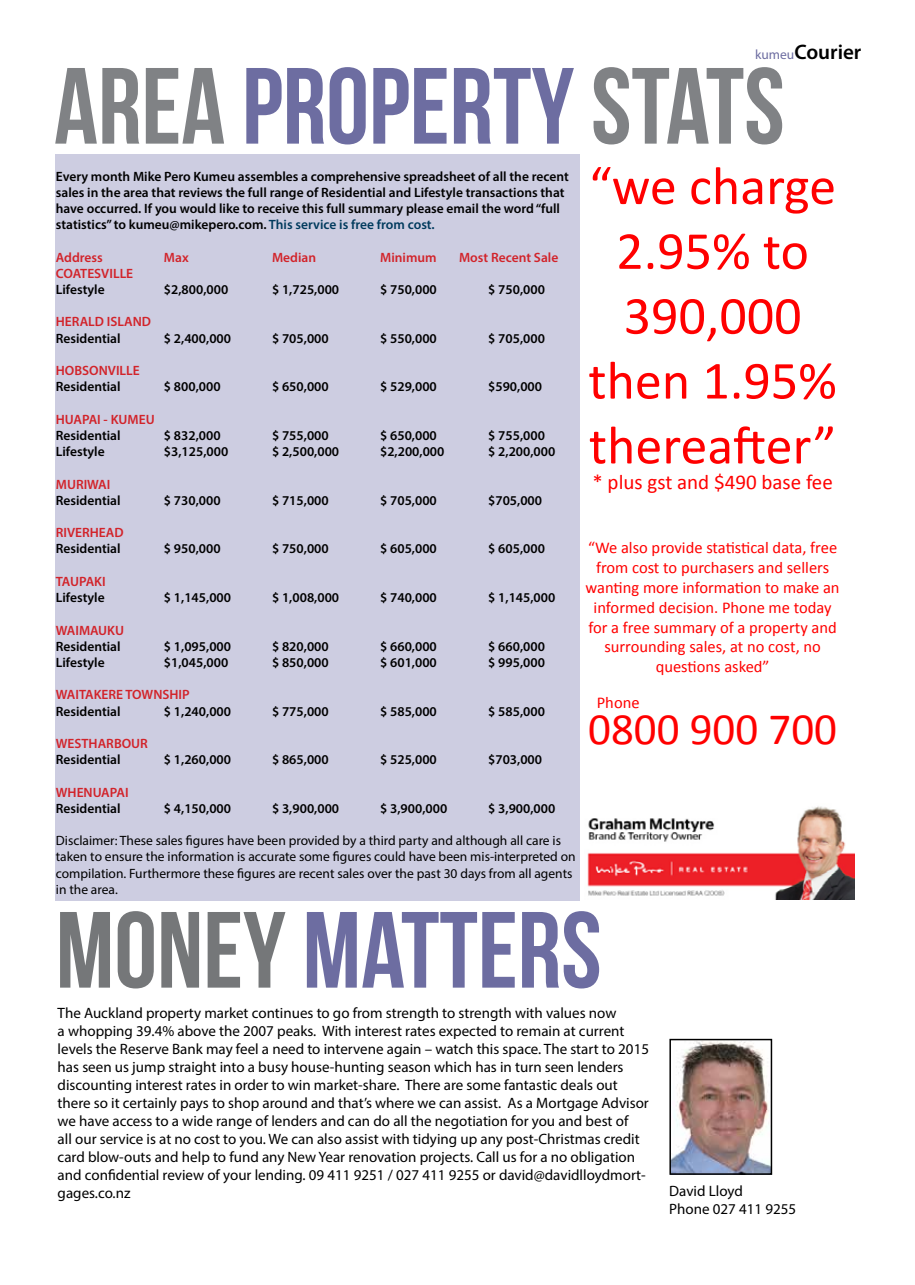
<style>
.page{position:relative;width:915px;height:1285px;background:#fff}
.page>*{position:absolute;margin:0;border:0;box-sizing:border-box;transform-origin:0 0}
.t1{font:108px "Bebas Neue";color:#808285}
.t2{font:108px "Bebas Neue";color:#6d6da1}
.t3{font:54px/64.8px "Calibri";color:#f00;text-align:center}
.t4{font:45px "Calibri";color:#f00}
.t5{font:21px "Calibri";color:#f00}
.t6{font:600 21px "Myriad Pro";color:#000}
.t7{font:16.5px/19.8px "Calibri";color:#f00;text-align:center}
.t8{font:15px/18px "Myriad Pro";color:#000}
.t9{font:600 13.5px/16.2px "Myriad Pro";color:#000}
.t10{font:13.5px/16.2px "Myriad Pro";color:#000}
.t11{font:600 13.5px "Myriad Pro";color:#d2232a}
.s1{font-weight:400;font-size:13.5px;color:#6d6da1}
.s2{color:#6d6da1}
.s3{color:#003a5d}
.s4{color:#757779}
</style>
<div class="page">
<div style="left:56px;top:154px;width:524px;height:747px;background:#cdcde1"></div>
<img style="left:587px;top:806px;width:267px;height:93px">
<img style="left:671px;top:1040px;width:99px;height:132px">
<div style="left:669px;top:1038px;width:103px;height:136px;border:1px solid #000"></div>
<h3 class="t6" style="left:754px;top:38px;width:108px"><span class="s1">kumeu</span>Courier</h3>
<h1 class="t1" style="left:54px;top:47px;width:731px">AREA <span class="s2">PROPERTY</span> STATS</h1>
<h2 class="t3" style="left:588px;top:154px;width:250px">“we charge<br>2.95% to<br>390,000 then 1.95% thereafter”</h2>
<h3 class="t5" style="left:592px;top:468px;width:242px">* plus gst and $490 base fee</h3>
<p class="t9" style="left:56px;top:167px;width:514px">Every month Mike Pero Kumeu assembles a comprehensive spreadsheet of all the recent sales in the area that reviews the full range of Residential and Lifestyle transactions that have occurred. If you would like to receive this full summary please email the word “full statistics” to kumeu@mikepero.com. <span class="s3">This service is free from cost.</span></p>
<p class="t11" style="left:56px;top:248px;width:49px">Address</p>
<p class="t11" style="left:164px;top:248px;width:26px">Max</p>
<p class="t11" style="left:272px;top:248px;width:46px">Median</p>
<p class="t11" style="left:380px;top:248px;width:58px">Minimum</p>
<p class="t11" style="left:459px;top:248px;width:101px">Most Recent Sale</p>
<p class="t11" style="left:56px;top:265px;width:79px">COATESVILLE</p>
<p class="t9" style="left:56px;top:281px;width:50px">Lifestyle</p>
<p class="t9" style="left:164px;top:281px;width:66px">$2,800,000</p>
<p class="t9" style="left:272px;top:281px;width:69px">$ 1,725,000</p>
<p class="t9" style="left:380px;top:281px;width:58px">$ 750,000</p>
<p class="t9" style="left:488px;top:281px;width:58px">$ 750,000</p>
<p class="t11" style="left:56px;top:313px;width:97px">HERALD ISLAND</p>
<p class="t9" style="left:56px;top:329px;width:66px">Residential</p>
<p class="t9" style="left:164px;top:329px;width:69px">$ 2,400,000</p>
<p class="t9" style="left:272px;top:329px;width:58px">$ 705,000</p>
<p class="t9" style="left:380px;top:329px;width:58px">$ 550,000</p>
<p class="t9" style="left:488px;top:329px;width:58px">$ 705,000</p>
<p class="t11" style="left:56px;top:362px;width:85px">HOBSONVILLE</p>
<p class="t9" style="left:56px;top:378px;width:66px">Residential</p>
<p class="t9" style="left:164px;top:378px;width:58px">$ 800,000</p>
<p class="t9" style="left:272px;top:378px;width:58px">$ 650,000</p>
<p class="t9" style="left:380px;top:378px;width:58px">$ 529,000</p>
<p class="t9" style="left:488px;top:378px;width:55px">$590,000</p>
<p class="t11" style="left:56px;top:410px;width:100px">HUAPAI - KUMEU</p>
<p class="t9" style="left:56px;top:427px;width:66px">Residential</p>
<p class="t9" style="left:164px;top:427px;width:58px">$ 832,000</p>
<p class="t9" style="left:272px;top:427px;width:58px">$ 755,000</p>
<p class="t9" style="left:380px;top:427px;width:58px">$ 650,000</p>
<p class="t9" style="left:488px;top:427px;width:58px">$ 755,000</p>
<p class="t9" style="left:56px;top:443px;width:50px">Lifestyle</p>
<p class="t9" style="left:164px;top:443px;width:66px">$3,125,000</p>
<p class="t9" style="left:272px;top:443px;width:69px">$ 2,500,000</p>
<p class="t9" style="left:380px;top:443px;width:66px">$2,200,000</p>
<p class="t9" style="left:488px;top:443px;width:69px">$ 2,200,000</p>
<p class="t11" style="left:56px;top:475px;width:56px">MURIWAI</p>
<p class="t9" style="left:56px;top:491px;width:66px">Residential</p>
<p class="t9" style="left:164px;top:491px;width:58px">$ 730,000</p>
<p class="t9" style="left:272px;top:491px;width:58px">$ 715,000</p>
<p class="t9" style="left:380px;top:491px;width:58px">$ 705,000</p>
<p class="t9" style="left:488px;top:491px;width:55px">$705,000</p>
<p class="t11" style="left:56px;top:524px;width:69px">RIVERHEAD</p>
<p class="t9" style="left:56px;top:540px;width:66px">Residential</p>
<p class="t9" style="left:164px;top:540px;width:58px">$ 950,000</p>
<p class="t9" style="left:272px;top:540px;width:58px">$ 750,000</p>
<p class="t9" style="left:380px;top:540px;width:58px">$ 605,000</p>
<p class="t9" style="left:488px;top:540px;width:58px">$ 605,000</p>
<p class="t11" style="left:56px;top:572px;width:51px">TAUPAKI</p>
<p class="t9" style="left:56px;top:589px;width:50px">Lifestyle</p>
<p class="t9" style="left:164px;top:589px;width:69px">$ 1,145,000</p>
<p class="t9" style="left:272px;top:589px;width:69px">$ 1,008,000</p>
<p class="t9" style="left:380px;top:589px;width:58px">$ 740,000</p>
<p class="t9" style="left:488px;top:589px;width:69px">$ 1,145,000</p>
<p class="t11" style="left:56px;top:621px;width:70px">WAIMAUKU</p>
<p class="t9" style="left:56px;top:637px;width:66px">Residential</p>
<p class="t9" style="left:164px;top:637px;width:69px">$ 1,095,000</p>
<p class="t9" style="left:272px;top:637px;width:58px">$ 820,000</p>
<p class="t9" style="left:380px;top:637px;width:58px">$ 660,000</p>
<p class="t9" style="left:488px;top:637px;width:58px">$ 660,000</p>
<p class="t9" style="left:56px;top:653px;width:50px">Lifestyle</p>
<p class="t9" style="left:164px;top:653px;width:66px">$1,045,000</p>
<p class="t9" style="left:272px;top:653px;width:58px">$ 850,000</p>
<p class="t9" style="left:380px;top:653px;width:58px">$ 601,000</p>
<p class="t9" style="left:488px;top:653px;width:58px">$ 995,000</p>
<p class="t11" style="left:56px;top:686px;width:135px">WAITAKERE TOWNSHIP</p>
<p class="t9" style="left:56px;top:702px;width:66px">Residential</p>
<p class="t9" style="left:164px;top:702px;width:69px">$ 1,240,000</p>
<p class="t9" style="left:272px;top:702px;width:58px">$ 775,000</p>
<p class="t9" style="left:380px;top:702px;width:58px">$ 585,000</p>
<p class="t9" style="left:488px;top:702px;width:58px">$ 585,000</p>
<p class="t11" style="left:56px;top:734px;width:94px">WESTHARBOUR</p>
<p class="t9" style="left:56px;top:751px;width:66px">Residential</p>
<p class="t9" style="left:164px;top:751px;width:69px">$ 1,260,000</p>
<p class="t9" style="left:272px;top:751px;width:58px">$ 865,000</p>
<p class="t9" style="left:380px;top:751px;width:58px">$ 525,000</p>
<p class="t9" style="left:488px;top:751px;width:55px">$703,000</p>
<p class="t11" style="left:56px;top:783px;width:74px">WHENUAPAI</p>
<p class="t9" style="left:56px;top:799px;width:66px">Residential</p>
<p class="t9" style="left:164px;top:799px;width:69px">$ 4,150,000</p>
<p class="t9" style="left:272px;top:799px;width:69px">$ 3,900,000</p>
<p class="t9" style="left:380px;top:799px;width:69px">$ 3,900,000</p>
<p class="t9" style="left:488px;top:799px;width:69px">$ 3,900,000</p>
<p class="t10" style="left:56px;top:832px;width:521px">Disclaimer: These sales figures have been provided by a third party and although all care is taken to ensure the information is accurate some figures could have been mis-interpreted on compilation. Furthermore these figures are recent sales over the past 30 days from all agents in the area.</p>
<h1 class="t2" style="left:56px;top:890px;width:547px"><span class="s4">MONEY</span> MATTERS</h1>
<p class="t7" style="left:585px;top:538px;width:255px">“We also provide statistical data, free from cost to purchasers and sellers wanting more information to make an informed decision. Phone me today for a free summary of a property and surrounding sales, at no cost, no questions asked”</p>
<p class="t7" style="left:596px;top:693px;width:44px">Phone</p>
<h3 class="t4" style="left:588px;top:700px;width:250px">0800 900 700</h3>
<p class="t8" style="left:58px;top:1003px;width:592px">The Auckland property market continues to go from strength to strength with values now<br>a whopping 39.4% above the 2007 peaks. With interest rates expected to remain at current levels the Reserve Bank may feel a need to intervene again – watch this space. The start to 2015 has seen us jump straight into a busy house-hunting season which has in turn seen lenders discounting interest rates in order to win market-share. There are some fantastic deals out there so it certainly pays to shop around and that’s where we can assist. As a Mortgage Advisor we have access to a wide range of lenders and can do all the negotiation for you and best of<br>all our service is at no cost to you. We can also assist with tidying up any post-Christmas credit card blow-outs and help to fund any New Year renovation projects. Call us for a no obligation and confidential review of your lending. 09 411 9251 / 027 411 9255 or david@davidlloydmort&shy;gages.co.nz</p>
<p class="t8" style="left:669px;top:1181px;width:128px">David Lloyd<br>Phone 027 411 9255</p>
</div>
